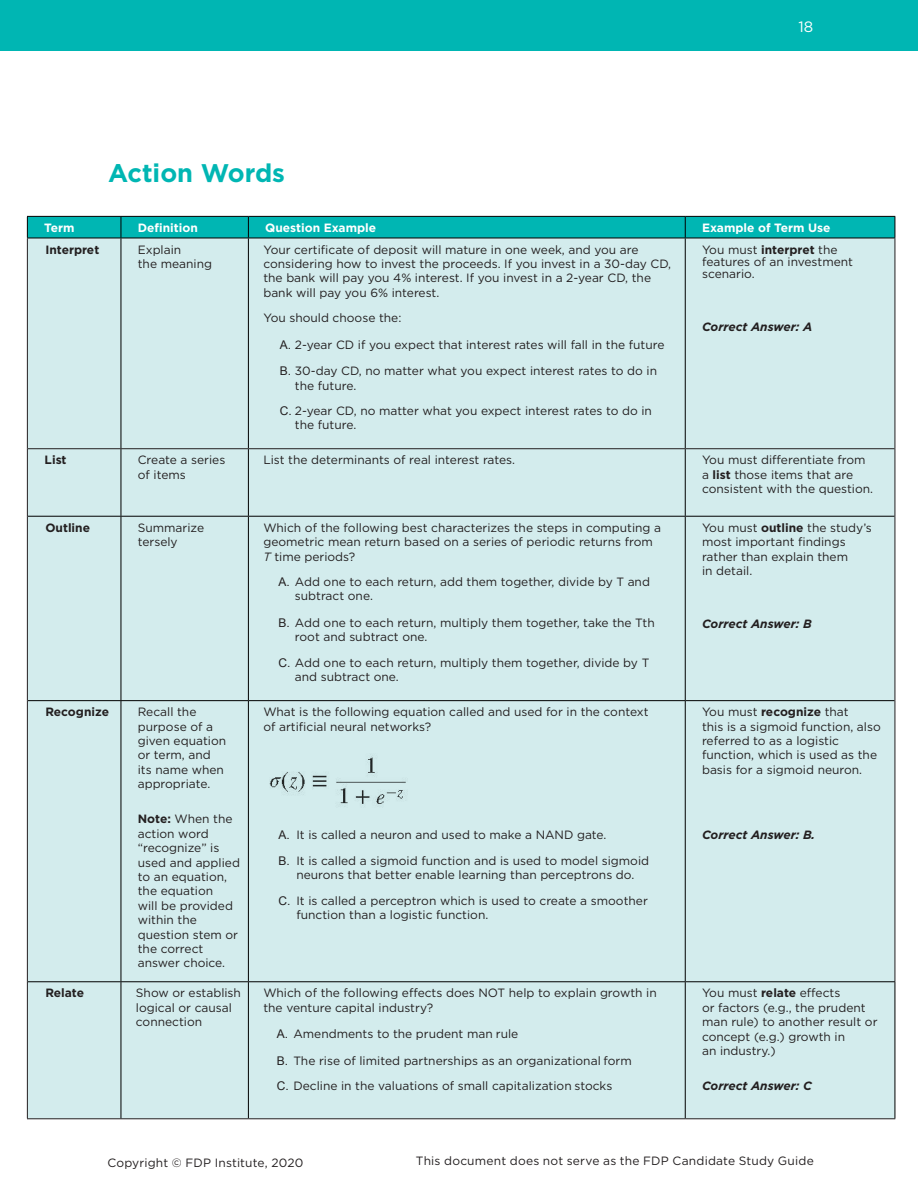
<style>
.page{position:relative;width:918px;height:1188px;background:#fff}
.page>*{position:absolute;margin:0;border:0;box-sizing:border-box;transform-origin:0 0}
.t1{font:700 25.5px "Gotham";color:#00b6b3}
.t2{font:15px "Gotham";color:#fff}
.t3{font:12px/14.4px "Gotham";color:#231f20}
.t4{font:italic 700 12px "Gotham";color:#231f20}
.t5{font:700 12px "Gotham";color:#fff}
.t6{font:700 12px "Gotham";color:#231f20}
.s1{font-family:"Arial"}
.s2{font-weight:700}
.s3{font-style:italic}
</style>
<div class="page">
<div style="left:0;top:0;width:918px;height:51px;background:#00b6b3"></div>
<div style="left:28px;top:239px;width:867px;height:879px;background:#d3eced"></div>
<hr style="left:27px;top:238px;width:94px;height:1px;background:#000">
<hr style="left:121px;top:238px;width:127px;height:1px;background:#000">
<hr style="left:248px;top:238px;width:437px;height:1px;background:#000">
<hr style="left:685px;top:238px;width:210px;height:1px;background:#000">
<hr style="left:28px;top:516px;width:93px;height:1px;background:#000">
<hr style="left:121px;top:516px;width:127px;height:1px;background:#000">
<hr style="left:248px;top:516px;width:437px;height:1px;background:#000">
<hr style="left:685px;top:516px;width:210px;height:1px;background:#000">
<hr style="left:28px;top:700px;width:93px;height:1px;background:#000">
<hr style="left:121px;top:700px;width:127px;height:1px;background:#000">
<hr style="left:248px;top:700px;width:437px;height:1px;background:#000">
<hr style="left:685px;top:700px;width:210px;height:1px;background:#000">
<svg style="left:27px;top:216px;width:869px;height:22px;background:#00a9a6"></svg>
<hr style="left:121px;top:238px;width:1px;height:210px;background:#000">
<hr style="left:248px;top:238px;width:1px;height:210px;background:#000">
<hr style="left:685px;top:238px;width:1px;height:210px;background:#000">
<hr style="left:121px;top:449px;width:1px;height:67px;background:#000">
<hr style="left:248px;top:449px;width:1px;height:67px;background:#000">
<hr style="left:685px;top:449px;width:1px;height:67px;background:#000">
<hr style="left:121px;top:517px;width:1px;height:183px;background:#000">
<hr style="left:248px;top:517px;width:1px;height:183px;background:#000">
<hr style="left:685px;top:517px;width:1px;height:183px;background:#000">
<hr style="left:121px;top:701px;width:1px;height:280px;background:#000">
<hr style="left:248px;top:701px;width:1px;height:280px;background:#000">
<hr style="left:685px;top:701px;width:1px;height:280px;background:#000">
<hr style="left:27px;top:238px;width:1px;height:211px;background:#231f20">
<hr style="left:895px;top:238px;width:1px;height:211px;background:#231f20">
<hr style="left:28px;top:448px;width:93px;height:1px;background:#231f20">
<hr style="left:121px;top:448px;width:127px;height:1px;background:#231f20">
<hr style="left:248px;top:448px;width:437px;height:1px;background:#231f20">
<hr style="left:685px;top:448px;width:210px;height:1px;background:#231f20">
<hr style="left:27px;top:449px;width:1px;height:67px;background:#231f20">
<hr style="left:895px;top:449px;width:1px;height:67px;background:#231f20">
<hr style="left:27px;top:516px;width:1px;height:185px;background:#231f20">
<hr style="left:895px;top:516px;width:1px;height:185px;background:#231f20">
<hr style="left:27px;top:701px;width:1px;height:281px;background:#231f20">
<hr style="left:895px;top:701px;width:1px;height:280px;background:#231f20">
<hr style="left:27px;top:982px;width:1px;height:136px;background:#231f20">
<hr style="left:28px;top:981px;width:93px;height:1px;background:#000">
<hr style="left:121px;top:981px;width:127px;height:1px;background:#000">
<hr style="left:248px;top:981px;width:437px;height:1px;background:#000">
<hr style="left:685px;top:981px;width:210px;height:1px;background:#000">
<hr style="left:121px;top:982px;width:1px;height:136px;background:#000">
<hr style="left:248px;top:982px;width:1px;height:136px;background:#000">
<hr style="left:685px;top:982px;width:1px;height:136px;background:#000">
<hr style="left:895px;top:982px;width:1px;height:136px;background:#000">
<hr style="left:27px;top:1118px;width:94px;height:1px;background:#231f20">
<hr style="left:121px;top:1118px;width:127px;height:1px;background:#231f20">
<hr style="left:248px;top:1118px;width:437px;height:1px;background:#231f20">
<hr style="left:685px;top:1118px;width:210px;height:1px;background:#231f20">
<img style="left:263px;top:754px;width:144px;height:59px">
<p class="t1" style="left:108px;top:156px;width:179px">Action Words</p>
<p class="t2" style="left:799px;top:17px;width:16px">18</p>
<p class="t5" style="left:44px;top:220px;width:32px">Term</p>
<p class="t5" style="left:138px;top:220px;width:62px">Definition</p>
<p class="t5" style="left:265px;top:220px;width:113px">Question Example</p>
<p class="t5" style="left:702px;top:220px;width:130px">Example of Term Use</p>
<p class="t6" style="left:45px;top:241px;width:55px">Interpret</p>
<p class="t3" style="left:138px;top:242px;width:76px">Explain<br>the meaning</p>
<p class="t3" style="left:263px;top:242px;width:409px">Your certificate of deposit will mature in one week, and you are considering how to invest the proceeds. If you invest in a 30-day CD, the bank will pay you 4% interest. If you invest in a 2-year CD, the bank will pay you 6% interest.</p>
<p class="t3" style="left:263px;top:311px;width:140px">You should choose the:</p>
<p class="t3" style="left:280px;top:337px;width:386px"><span class="s1">A.</span> 2-year CD if you expect that interest rates will fall in the future</p>
<p class="t3" style="left:295px;top:364px;width:364px;text-indent:-15px"><span class="s1">B.</span> 30-day CD, no matter what you expect interest rates to do in the future.</p>
<p class="t3" style="left:295px;top:404px;width:359px;line-height:13.6px;text-indent:-15px"><span class="s1">C.</span> 2-year CD, no matter what you expect interest rates to do in the future.</p>
<p class="t3" style="left:702px;top:243px;width:153px;line-height:12.1px">You must <span class="s2">interpret</span> the features of an investment scenario.</p>
<p class="t4" style="left:702px;top:319px;width:112px">Correct Answer: A</p>
<p class="t6" style="left:45px;top:452px;width:23px">List</p>
<p class="t3" style="left:138px;top:453px;width:89px">Create a series of items</p>
<p class="t3" style="left:263px;top:453px;width:253px">List the determinants of real interest rates.</p>
<p class="t3" style="left:702px;top:453px;width:173px">You must differentiate from a <span class="s2">list</span> those items that are consistent with the question.</p>
<p class="t6" style="left:45px;top:520px;width:46px">Outline</p>
<p class="t3" style="left:138px;top:520px;width:68px">Summarize tersely</p>
<p class="t3" style="left:263px;top:520px;width:399px">Which of the following best characterizes the steps in computing a geometric mean return based on a series of periodic returns from<br><span class="s3">T</span> time periods?</p>
<p class="t3" style="left:295px;top:575px;width:357px;line-height:13.8px;text-indent:-16px"><span class="s1">A.</span> Add one to each return, add them together, divide by T and subtract one.</p>
<p class="t3" style="left:295px;top:615px;width:361px;text-indent:-16px"><span class="s1">B.</span> Add one to each return, multiply them together, take the Tth root and subtract one.</p>
<p class="t3" style="left:295px;top:656px;width:356px;line-height:13.6px;text-indent:-16px"><span class="s1">C.</span> Add one to each return, multiply them together, divide by T and subtract one.</p>
<p class="t3" style="left:702px;top:520px;width:171px">You must <span class="s2">outline</span> the study’s most important findings rather than explain them<br>in detail.</p>
<p class="t4" style="left:702px;top:616px;width:111px">Correct Answer: B</p>
<p class="t6" style="left:45px;top:704px;width:65px">Recognize</p>
<p class="t3" style="left:138px;top:705px;width:90px">Recall the purpose of a given equation or term, and its name when appropriate.</p>
<p class="t3" style="left:138px;top:812px;width:104px"><span class="s2">Note:</span> When the action word “recognize” is used and applied to an equation, the equation<br>will be provided within the question stem or the correct answer choice.</p>
<p class="t3" style="left:263px;top:705px;width:387px">What is the following equation called and used for in the context of artificial neural networks?</p>
<p class="t3" style="left:278px;top:827px;width:330px"><span class="s1">A.</span> It is called a neuron and used to make a NAND gate.</p>
<p class="t3" style="left:278px;top:854px;width:372px;line-height:13.6px;text-align:center"><span class="s1">B.</span> It is called a sigmoid function and is used to model sigmoid neurons that better enable learning than perceptrons do.</p>
<p class="t3" style="left:296px;top:894px;width:353px;line-height:13.6px;text-indent:-18px"><span class="s1">C.</span> It is called a perceptron which is used to create a smoother function than a logistic function.</p>
<p class="t6" style="left:45px;top:985px;width:40px">Relate</p>
<p class="t3" style="left:136px;top:986px;width:107px">Show or establish logical or causal connection</p>
<p class="t3" style="left:263px;top:986px;width:395px">Which of the following effects does NOT help to explain growth in the venture capital industry?</p>
<p class="t3" style="left:277px;top:1026px;width:243px"><span class="s1">A.</span> Amendments to the prudent man rule</p>
<p class="t3" style="left:277px;top:1053px;width:356px"><span class="s1">B.</span> The rise of limited partnerships as an organizational form</p>
<p class="t3" style="left:277px;top:1079px;width:337px"><span class="s1">C.</span> Decline in the valuations of small capitalization stocks</p>
<p class="t3" style="left:702px;top:705px;width:180px">You must <span class="s2">recognize</span> that<br>this is a sigmoid function, also referred to as a logistic function, which is used as the basis for a sigmoid neuron.</p>
<p class="t4" style="left:702px;top:827px;width:114px">Correct Answer: B.</p>
<p class="t3" style="left:702px;top:986px;width:177px">You must <span class="s2">relate</span> effects<br>or factors (e.g., the prudent man rule) to another result or concept (e.g.) growth in<br>an industry.)</p>
<p class="t4" style="left:702px;top:1078px;width:111px">Correct Answer: C</p>
<p class="t3" style="left:107px;top:1155px;width:198px">Copyright © FDP Institute, 2020</p>
<p class="t3" style="left:416px;top:1153px;width:399px">This document does not serve as the FDP Candidate Study Guide</p>
</div>
